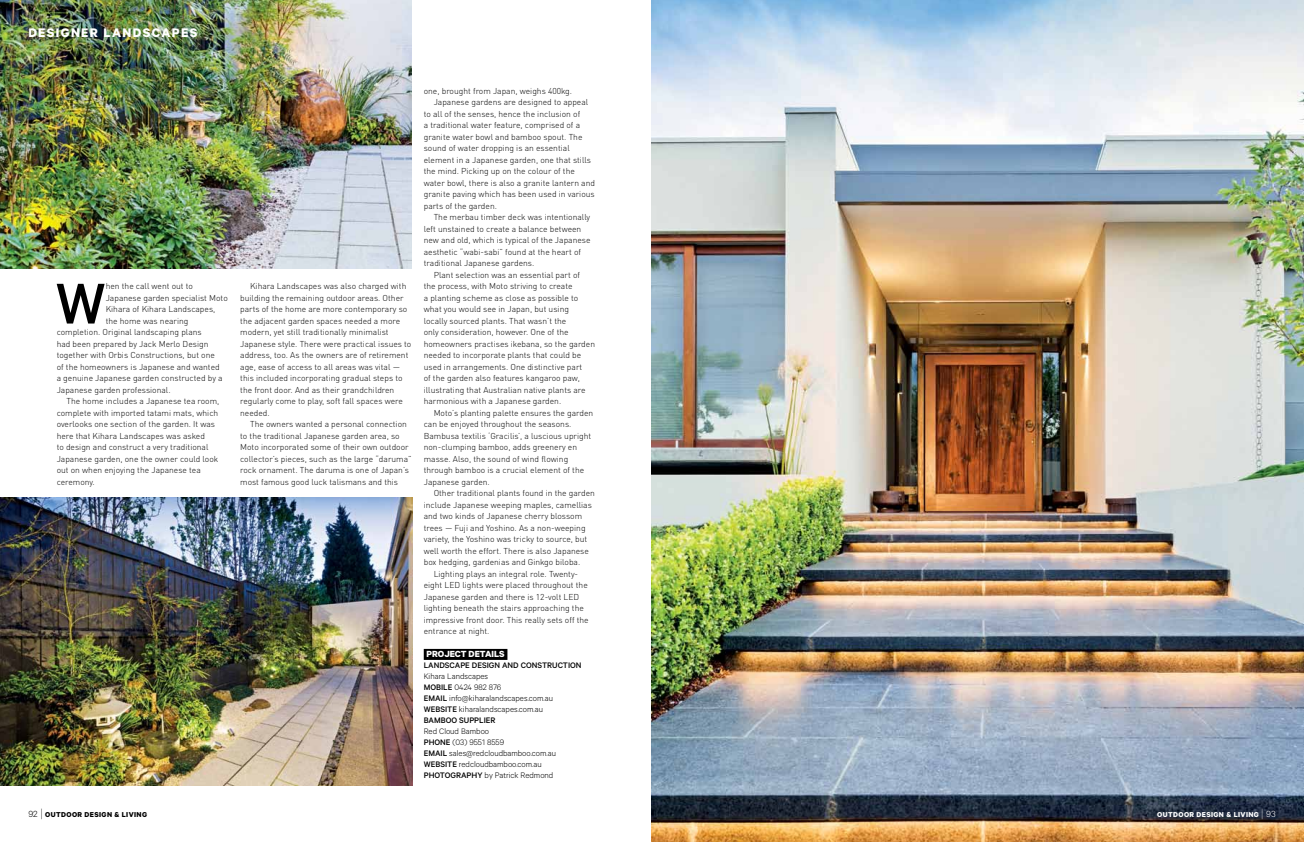
<style>
.page{position:relative;width:1304px;height:842px;background:#fff}
.page>*{position:absolute;margin:0;border:0;box-sizing:border-box;transform-origin:0 0}
.t1{font:500 64.7px "Calibre";color:#000}
.t2{font:700 14px "Calibre";letter-spacing:.1em;color:#fff}
.t3{font:700 10px "Calibre";color:#fff}
.t4{font:300 9px/11px "Calibre";color:#000}
.t5{font:500 9px "Calibre";color:#000}
.t6{font:300 8.5px/11.5px "DINOT";color:#000}
.t7{font:700 8px "Calibre";letter-spacing:.05em;color:#fff}
.t8{font:700 8px "Calibre";letter-spacing:.05em;color:#000}
.s1{font-weight:300;font-size:10px}
.s2{font-weight:100;font-size:14.4px}
.s3{font-weight:500}
</style>
<div class="page">
<div style="left:424px;top:649px;width:83px;height:11px;background:#000"></div>
<img style="left:652px;top:0;width:652px;height:842px">
<img style="left:0;top:0;width:412px;height:268px">
<img style="left:0;top:498px;width:412px;height:287px">
<h2 class="t2" style="left:28px;top:25px;width:170px">DESIGNER LANDSCAPES</h2>
<h1 class="t1" style="left:56px;top:266px;width:52px">W</h1>
<p class="t6" style="left:106px;top:280px;width:89px">hen the call went out to</p>
<p class="t6" style="left:106px;top:292px;width:124px">Japanese garden specialist Moto</p>
<p class="t6" style="left:106px;top:303px;width:111px">Kihara of Kihara Landscapes,</p>
<p class="t6" style="left:106px;top:315px;width:84px">the home was nearing</p>
<p class="t6" style="left:57px;top:326px;width:147px">completion. Original landscaping plans</p>
<p class="t6" style="left:57px;top:338px;width:153px">had been prepared by Jack Merlo Design</p>
<p class="t6" style="left:57px;top:349px;width:160px">together with Orbis Constructions, but one</p>
<p class="t6" style="left:57px;top:361px;width:165px">of the homeowners is Japanese and wanted</p>
<p class="t6" style="left:57px;top:372px;width:167px">a genuine Japanese garden constructed by a</p>
<p class="t6" style="left:57px;top:384px;width:115px">Japanese garden professional.</p>
<p class="t6" style="left:67px;top:395px;width:154px">The home includes a Japanese tea room,</p>
<p class="t6" style="left:57px;top:407px;width:163px">complete with imported tatami mats, which</p>
<p class="t6" style="left:57px;top:418px;width:160px">overlooks one section of the garden. It was</p>
<p class="t6" style="left:57px;top:430px;width:150px">here that Kihara Landscapes was asked</p>
<p class="t6" style="left:57px;top:441px;width:153px">to design and construct a very traditional</p>
<p class="t6" style="left:57px;top:453px;width:163px">Japanese garden, one the owner could look</p>
<p class="t6" style="left:57px;top:464px;width:146px">out on when enjoying the Japanese tea</p>
<p class="t6" style="left:57px;top:476px;width:40px">ceremony.</p>
<p class="t8" style="left:28px;top:810px;width:120px"><span class="s1">92</span> <span class="s2">|</span> OUTDOOR DESIGN &amp; LIVING</p>
<p class="t6" style="left:240px;top:280px;width:173px;text-indent:10px">Kihara Landscapes was also charged with building the remaining outdoor areas. Other parts of the home are more contemporary so the adjacent garden spaces needed a more modern, yet still traditionally minimalist Japanese style. There were practical issues to address, too. As the owners are of retirement age, ease of access to all areas was vital — this included incorporating gradual steps to the front door. And as their grandchildren regularly come to play, soft fall spaces were needed.</p>
<p class="t6" style="left:240px;top:418px;width:173px;text-indent:10px">The owners wanted a personal connection to the traditional Japanese garden area, so Moto incorporated some of their own outdoor collector’s pieces, such as the large “daruma” rock ornament. The daruma is one of Japan’s most famous good luck talismans and this</p>
<p class="t6" style="left:424px;top:85px;width:150px">one, brought from Japan, weighs 400kg.</p>
<p class="t6" style="left:434px;top:96px;width:156px">Japanese gardens are designed to appeal</p>
<p class="t6" style="left:424px;top:108px;width:158px">to all of the senses, hence the inclusion of</p>
<p class="t6" style="left:424px;top:119px;width:158px">a traditional water feature, comprised of a</p>
<p class="t6" style="left:424px;top:131px;width:160px">granite water bowl and bamboo spout. The</p>
<p class="t6" style="left:424px;top:142px;width:148px">sound of water dropping is an essential</p>
<p class="t6" style="left:424px;top:154px;width:169px">element in a Japanese garden, one that stills</p>
<p class="t6" style="left:424px;top:165px;width:153px">the mind. Picking up on the colour of the</p>
<p class="t6" style="left:424px;top:177px;width:173px">water bowl, there is also a granite lantern and</p>
<p class="t6" style="left:424px;top:188px;width:173px">granite paving which has been used in various</p>
<p class="t6" style="left:424px;top:200px;width:75px">parts of the garden.</p>
<p class="t6" style="left:434px;top:211px;width:158px">The merbau timber deck was intentionally</p>
<p class="t6" style="left:424px;top:223px;width:159px">left unstained to create a balance between</p>
<p class="t6" style="left:424px;top:234px;width:168px">new and old, which is typical of the Japanese</p>
<p class="t6" style="left:424px;top:246px;width:159px">aesthetic “wabi-sabi” found at the heart of</p>
<p class="t6" style="left:424px;top:257px;width:112px">traditional Japanese gardens.</p>
<p class="t6" style="left:434px;top:269px;width:148px">Plant selection was an essential part of</p>
<p class="t6" style="left:424px;top:280px;width:150px">the process, with Moto striving to create</p>
<p class="t6" style="left:424px;top:292px;width:156px">a planting scheme as close as possible to</p>
<p class="t6" style="left:424px;top:303px;width:147px">what you would see in Japan, but using</p>
<p class="t6" style="left:424px;top:315px;width:144px">locally sourced plants. That wasn’t the</p>
<p class="t6" style="left:424px;top:326px;width:146px">only consideration, however. One of the</p>
<p class="t6" style="left:424px;top:338px;width:173px">homeowners practises ikebana, so the garden</p>
<p class="t6" style="left:424px;top:349px;width:159px">needed to incorporate plants that could be</p>
<p class="t6" style="left:424px;top:361px;width:160px">used in arrangements. One distinctive part</p>
<p class="t6" style="left:424px;top:372px;width:158px">of the garden also features kangaroo paw,</p>
<p class="t6" style="left:424px;top:384px;width:163px">illustrating that Australian native plants are</p>
<p class="t6" style="left:424px;top:395px;width:139px">harmonious with a Japanese garden.</p>
<p class="t6" style="left:434px;top:407px;width:161px">Moto’s planting palette ensures the garden</p>
<p class="t6" style="left:424px;top:418px;width:149px">can be enjoyed throughout the seasons.</p>
<p class="t6" style="left:424px;top:430px;width:169px">Bambusa textilis ‘Gracilis’, a luscious upright</p>
<p class="t6" style="left:424px;top:441px;width:155px">non-clumping bamboo, adds greenery en</p>
<p class="t6" style="left:424px;top:453px;width:146px">masse. Also, the sound of wind flowing</p>
<p class="t6" style="left:424px;top:464px;width:162px">through bamboo is a crucial element of the</p>
<p class="t6" style="left:424px;top:476px;width:68px">Japanese garden.</p>
<p class="t6" style="left:434px;top:487px;width:163px">Other traditional plants found in the garden</p>
<p class="t6" style="left:424px;top:499px;width:170px">include Japanese weeping maples, camellias</p>
<p class="t6" style="left:424px;top:510px;width:160px">and two kinds of Japanese cherry blossom</p>
<p class="t6" style="left:424px;top:522px;width:163px">trees — Fuji and Yoshino. As a non-weeping</p>
<p class="t6" style="left:424px;top:533px;width:165px">variety, the Yoshino was tricky to source, but</p>
<p class="t6" style="left:424px;top:545px;width:167px">well worth the effort. There is also Japanese</p>
<p class="t6" style="left:424px;top:556px;width:158px">box hedging, gardenias and Ginkgo biloba.</p>
<p class="t6" style="left:434px;top:568px;width:146px">Lighting plays an integral role. Twenty-</p>
<p class="t6" style="left:424px;top:579px;width:166px">eight LED lights were placed throughout the</p>
<p class="t6" style="left:424px;top:591px;width:157px">Japanese garden and there is 12-volt LED</p>
<p class="t6" style="left:424px;top:602px;width:162px">lighting beneath the stairs approaching the</p>
<p class="t6" style="left:424px;top:614px;width:166px">impressive front door. This really sets off the</p>
<p class="t6" style="left:424px;top:625px;width:67px">entrance at night.</p>
<p class="t3" style="left:427px;top:648px;width:80px">PROJECT DETAILS</p>
<p class="t5" style="left:424px;top:660px;width:159px">LANDSCAPE DESIGN AND CONSTRUCTION</p>
<p class="t4" style="left:424px;top:670px;width:131px">Kihara Landscapes<br><span class="s3">MOBILE</span> 0424 982 876<br><span class="s3">EMAIL</span> info@kiharalandscapes.com.au<br><span class="s3">WEBSITE</span> kiharalandscapes.com.au<br><span class="s3">BAMBOO SUPPLIER</span></p>
<p class="t4" style="left:424px;top:725px;width:134px">Red Cloud Bamboo<br><span class="s3">PHONE</span> (03) 9551 8559<br><span class="s3">EMAIL</span> sales@redcloudbamboo.com.au<br><span class="s3">WEBSITE</span> redcloudbamboo.com.au<br><span class="s3">PHOTOGRAPHY</span> by Patrick Redmond</p>
<p class="t7" style="left:1157px;top:810px;width:120px">OUTDOOR DESIGN &amp; LIVING <span class="s2">|</span> <span class="s1">93</span></p>
</div>
